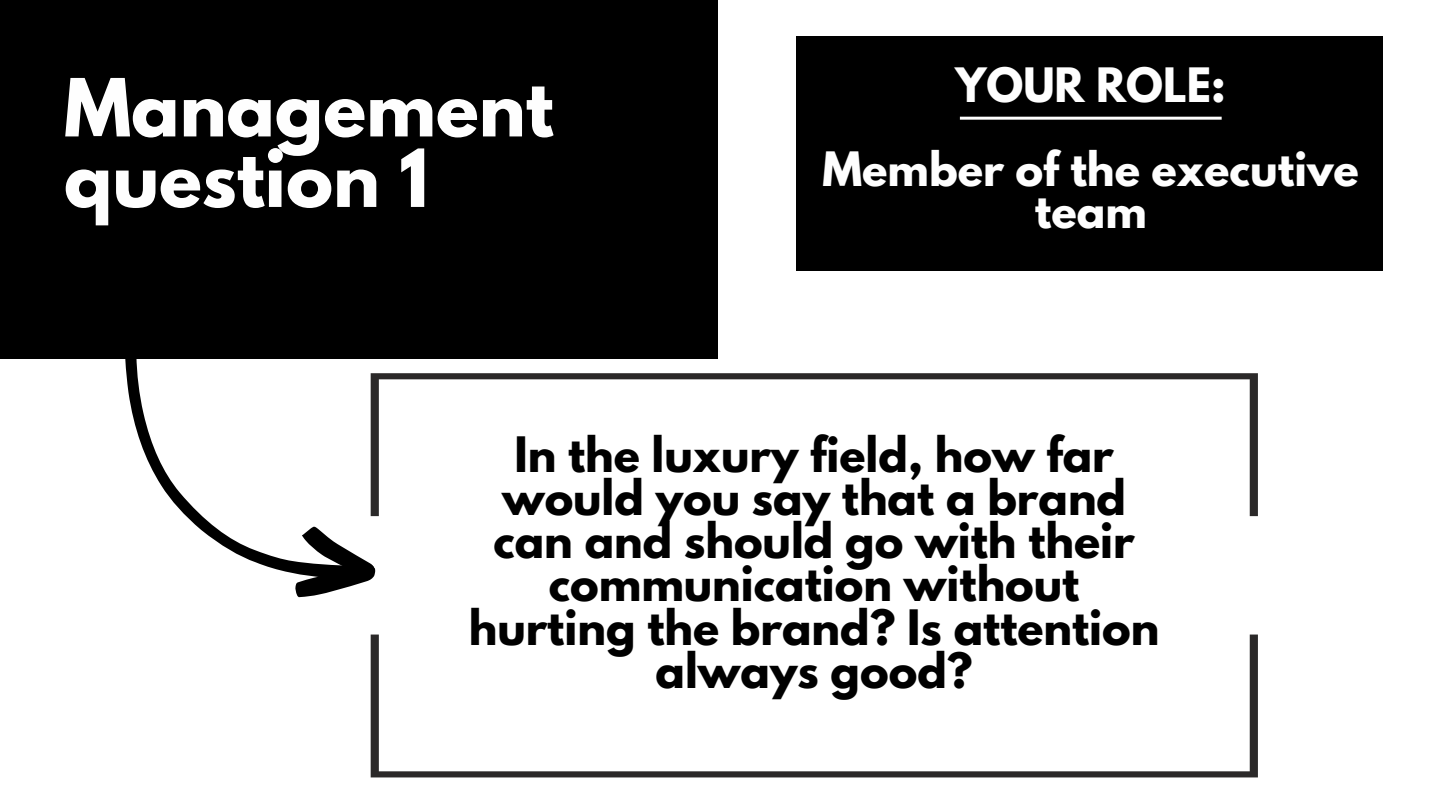
<style>
.page{position:relative;width:1440px;height:810px;background:#fff}
.page>*{position:absolute;margin:0;border:0;box-sizing:border-box;transform-origin:0 0}
.t1{font:700 70.9px/70.5px "League Spartan";color:#fefefe}
.t2{font:700 43.3px/43.3px "League Spartan";color:#000;text-align:center}
.t3{font:700 42px/84px "League Spartan";color:#fefefe;text-align:center}
</style>
<div class="page">
<div style="left:0;top:0;width:718px;height:358px;background:#000"></div>
<svg style="left:58px;top:358px;width:316px;height:288px"></svg>
<svg style="left:270px;top:511px;width:109px;height:108px"></svg>
<svg style="left:371px;top:373px;width:887px;height:143px"></svg>
<svg style="left:371px;top:635px;width:887px;height:142px"></svg>
<div style="left:797px;top:36px;width:586px;height:235px;background:#000"></div>
<hr style="left:960px;top:117px;width:262px;height:3px;background:#fff">
<h1 class="t1" style="left:64px;top:82px;width:491px">Management question 1</h1>
<p class="t3" style="left:823px;top:48px;width:538px">YOUR ROLE:<br>Member of the executive</p>
<p class="t3" style="left:1035px;top:174px;width:113px">team</p>
<p class="t2" style="left:469px;top:438px;width:692px">In the luxury field, how far would you say that a brand can and should go with their communication without hurting the brand? Is attention always good?</p>
</div>
